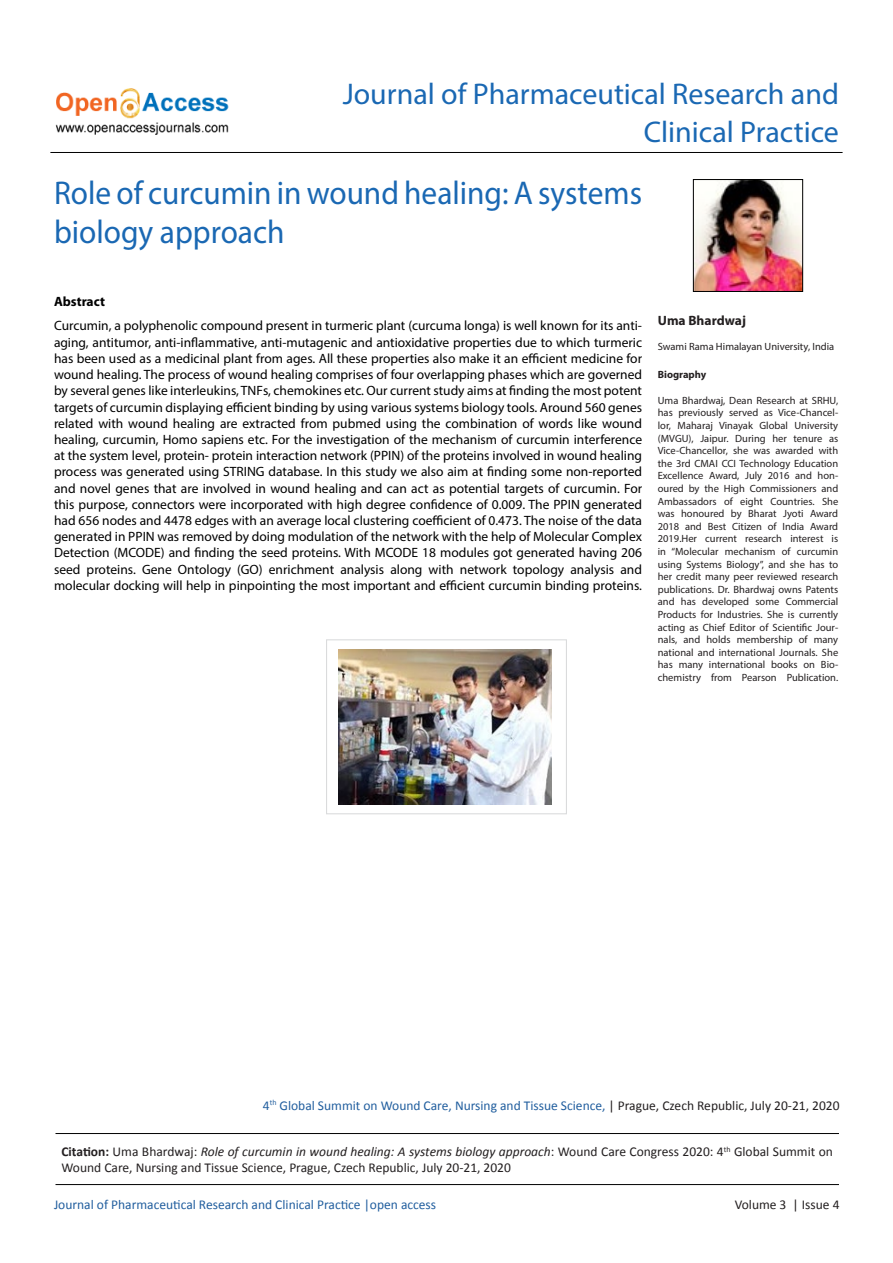
<style>
.page{position:relative;width:893px;height:1263px;background:#fff}
.page>*{position:absolute;margin:0;border:0;box-sizing:border-box;transform-origin:0 0}
.t1{font:33px/39px "Myriad Pro";color:#1a68b3;scale:.95 1}
.t2{font:30px/37.7px "Myriad Pro";color:#1a68b3;text-align:right}
.t3{font:13.5px/16.2px "Myriad Pro";color:#000;text-align:justify}
.t4{font:13.5px/16.2px "Calibri";color:#231f20}
.t5{font:13.5px "Calibri";color:#215e9e}
.t6{font:700 13.5px "Myriad Pro";color:#231f20}
.t7{font:700 13.5px "Myriad Pro";color:#000}
.t8{font:10.5px/12.6px "Myriad Pro";color:#231f20;text-align:justify}
.t9{font:700 10.5px "Myriad Pro";color:#231f20}
.s1{color:#231f20}
.s2{font-weight:700}
.s3{font-style:italic}
</style>
<div class="page">
<img style="left:695px;top:181px;width:106px;height:109px">
<div style="left:693px;top:179px;width:110px;height:113px;border:1px solid #000"></div>
<hr style="left:56px;top:1133px;width:783px;height:1px;background:#000">
<hr style="left:56px;top:1184px;width:783px;height:1px;background:#000">
<hr style="left:50px;top:152px;width:793px;height:1px;background:#000">
<div style="left:326px;top:639px;width:241px;height:175px;border:1px solid #dadbdc"></div>
<img style="left:339px;top:650px;width:213px;height:154px">
<img style="left:55px;top:88px;width:174px;height:47px">
<h2 class="t2" style="left:343px;top:75px;width:498px">Journal of Pharmaceutical Research and<br>Clinical Practice</h2>
<h1 class="t1" style="left:54px;top:173px;width:620px">Role of curcumin in wound healing: A systems biology approach</h1>
<p class="t7" style="left:54px;top:292px;width:53px">Abstract</p>
<p class="t3" style="left:54px;top:318px;width:590px">Curcumin, a polyphenolic compound present in turmeric plant (curcuma longa) is well known for its anti&shy;aging, antitumor, anti-inflammative, anti-mutagenic and antioxidative properties due to which turmeric has been used as a medicinal plant from ages. All these properties also make it an efficient medicine for wound healing. The process of wound healing comprises of four overlapping phases which are governed by several genes like interleukins, TNFs, chemokines etc. Our current study aims at finding the most potent targets of curcumin displaying efficient binding by using various systems biology tools. Around 560 genes related with wound healing are extracted from pubmed using the combination of words like wound healing, curcumin, Homo sapiens etc. For the investigation of the mechanism of curcumin interference at the system level, protein- protein interaction network (PPIN) of the proteins involved in wound healing process was generated using STRING database. In this study we also aim at finding some non-reported and novel genes that are involved in wound healing and can act as potential targets of curcumin. For this purpose, connectors were incorporated with high degree confidence of 0.009. The PPIN generated had 656 nodes and 4478 edges with an average local clustering coefficient of 0.473. The noise of the data generated in PPIN was removed by doing modulation of the network with the help of Molecular Complex Detection (MCODE) and finding the seed proteins. With MCODE 18 modules got generated having 206 seed proteins. Gene Ontology (GO) enrichment analysis along with network topology analysis and molecular docking will help in pinpointing the most important and efficient curcumin binding proteins.</p>
<p class="t6" style="left:658px;top:311px;width:90px">Uma Bhardwaj</p>
<p class="t8" style="left:658px;top:340px;width:178px">Swami Rama Himalayan University, India</p>
<p class="t9" style="left:658px;top:368px;width:50px">Biography</p>
<p class="t8" style="left:658px;top:394px;width:182px">Uma Bhardwaj, Dean Research at SRHU, has previously served as Vice-Chancel&shy;lor, Maharaj Vinayak Global University (MVGU), Jaipur. During her tenure as Vice-Chancellor, she was awarded with the 3rd CMAI CCI Technology Education Excellence Award, July 2016 and hon&shy;oured by the High Commissioners and Ambassadors of eight Countries. She was honoured by Bharat Jyoti Award 2018 and Best Citizen of India Award 2019.Her current research interest is in “Molecular mechanism of curcumin using Systems Biology”, and she has to her credit many peer reviewed research publications. Dr. Bhardwaj owns Patents and has developed some Commercial Products for Industries. She is currently acting as Chief Editor of Scientific Jour&shy;nals, and holds membership of many national and international Journals. She has many international books on Bio&shy;chemistry from Pearson Publication.</p>
<p class="t5" style="left:263px;top:1097px;width:578px">4<sup>th</sup> Global Summit on Wound Care, Nursing and Tissue Science, <span class="s1">| Prague, Czech Republic, July 20-21, 2020</span></p>
<p class="t4" style="left:61px;top:1143px;width:773px"><span class="s2">Citation:</span> Uma Bhardwaj: <span class="s3">Role of curcumin in wound healing: A systems biology approach</span>: Wound Care Congress 2020: 4<sup>th</sup> Global Summit on<br>Wound Care, Nursing and Tissue Science, Prague, Czech Republic, July 20-21, 2020</p>
<p class="t5" style="left:54px;top:1196px;width:384px">Journal of Pharmaceutical Research and Clinical Practice |open access</p>
<p class="t4" style="left:735px;top:1196px;width:106px">Volume 3 | Issue 4</p>
</div>
